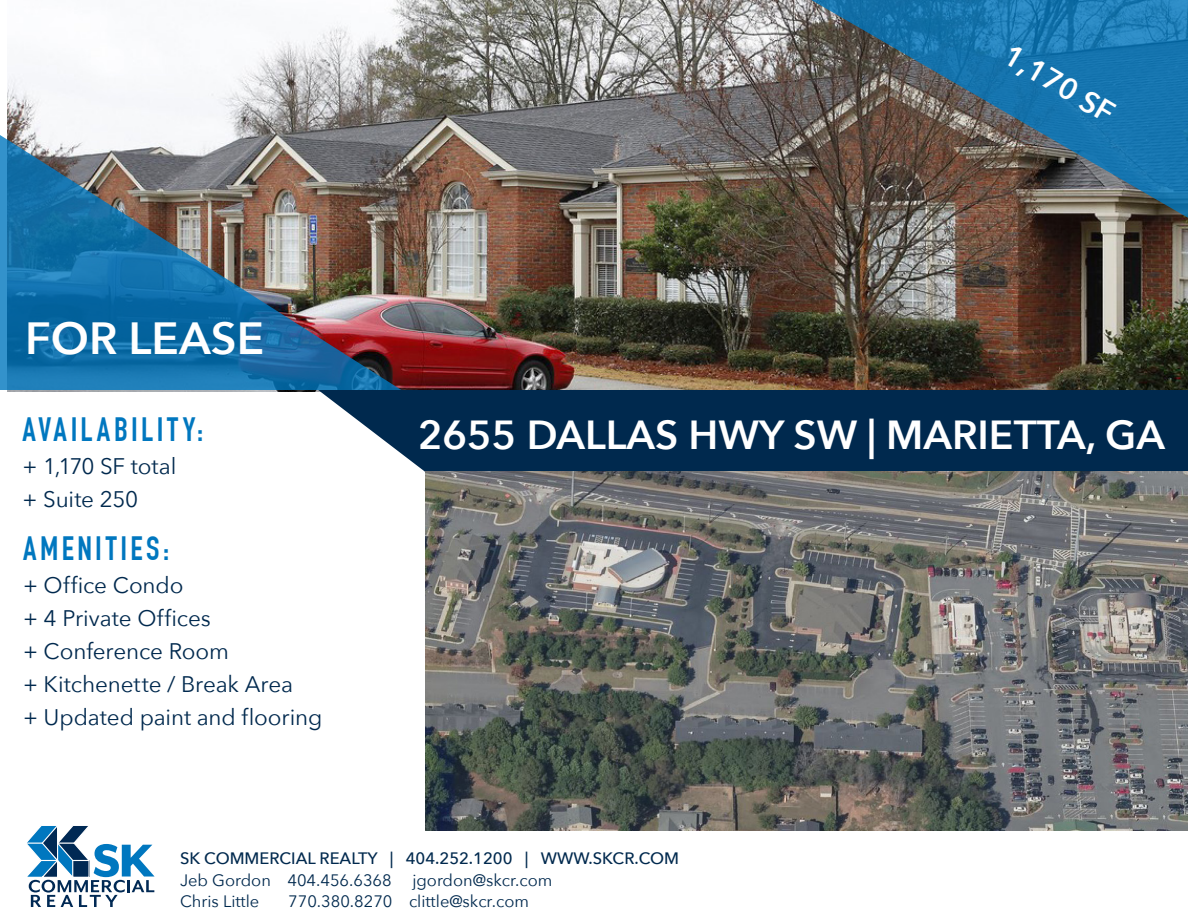
<style>
.page{position:relative;width:1188px;height:918px;background:#fff}
.page>*{position:absolute;margin:0;border:0;box-sizing:border-box;transform-origin:0 0}
.t1{font:600 45px "Avenir Next";color:#fff}
.t2{font:600 40.5px "Avenir Next";color:#fff}
.t3{font:700 33px "DIN Condensed";letter-spacing:.11em;color:#0077bf}
.t4{font:600 30px "Avenir Next";color:#fff}
.t5{font:22.5px "Avenir Next";letter-spacing:-.005em;color:#00294e}
.t6{font:16.5px "Avenir Next";color:#00294e}
.t7{font:500 16.5px "Avenir Next";color:#00294e}
</style>
<div class="page">
<img style="left:7px;top:0;width:1181px;height:391px">
<svg style="left:811px;top:0;width:377px;height:218px;background:#40677f"></svg>
<img style="left:0;top:135px;width:401px;height:255px">
<svg style="left:318px;top:390px;width:870px;height:82px;background:#113759"></svg>
<svg style="left:27px;top:826px;width:128px;height:81px"></svg>
<img style="left:425px;top:472px;width:763px;height:358px">
<p class="t1" style="left:25px;top:300px;width:241px">FOR LEASE</p>
<p class="t3" style="left:23px;top:410px;width:182px">AVAILABILITY:</p>
<p class="t5" style="left:23px;top:447px;width:155px">+ 1,170 SF total</p>
<p class="t5" style="left:23px;top:480px;width:117px">+ Suite 250</p>
<p class="t3" style="left:23px;top:529px;width:148px">AMENITIES:</p>
<p class="t5" style="left:23px;top:566px;width:162px">+ Office Condo</p>
<p class="t5" style="left:23px;top:599px;width:189px">+ 4 Private Offices</p>
<p class="t5" style="left:23px;top:632px;width:207px">+ Conference Room</p>
<p class="t5" style="left:23px;top:665px;width:272px">+ Kitchenette / Break Area</p>
<p class="t5" style="left:23px;top:698px;width:301px">+ Updated paint and flooring</p>
<p class="t4" style="left:1020px;top:30px;width:124px;rotate:31deg">1,170 SF</p>
<p class="t2" style="left:418px;top:400px;width:749px">2655 DALLAS HWY SW | MARIETTA, GA</p>
<p class="t7" style="left:180px;top:845px;width:501px">SK COMMERCIAL REALTY | 404.252.1200 | WWW.SKCR.COM</p>
<p class="t6" style="left:180px;top:866px;width:374px">Jeb Gordon 404.456.6368 jgordon@skcr.com</p>
<p class="t6" style="left:180px;top:887px;width:81px">Chris Little</p>
<p class="t6" style="left:288px;top:887px;width:242px">770.380.8270 clittle@skcr.com</p>
</div>
